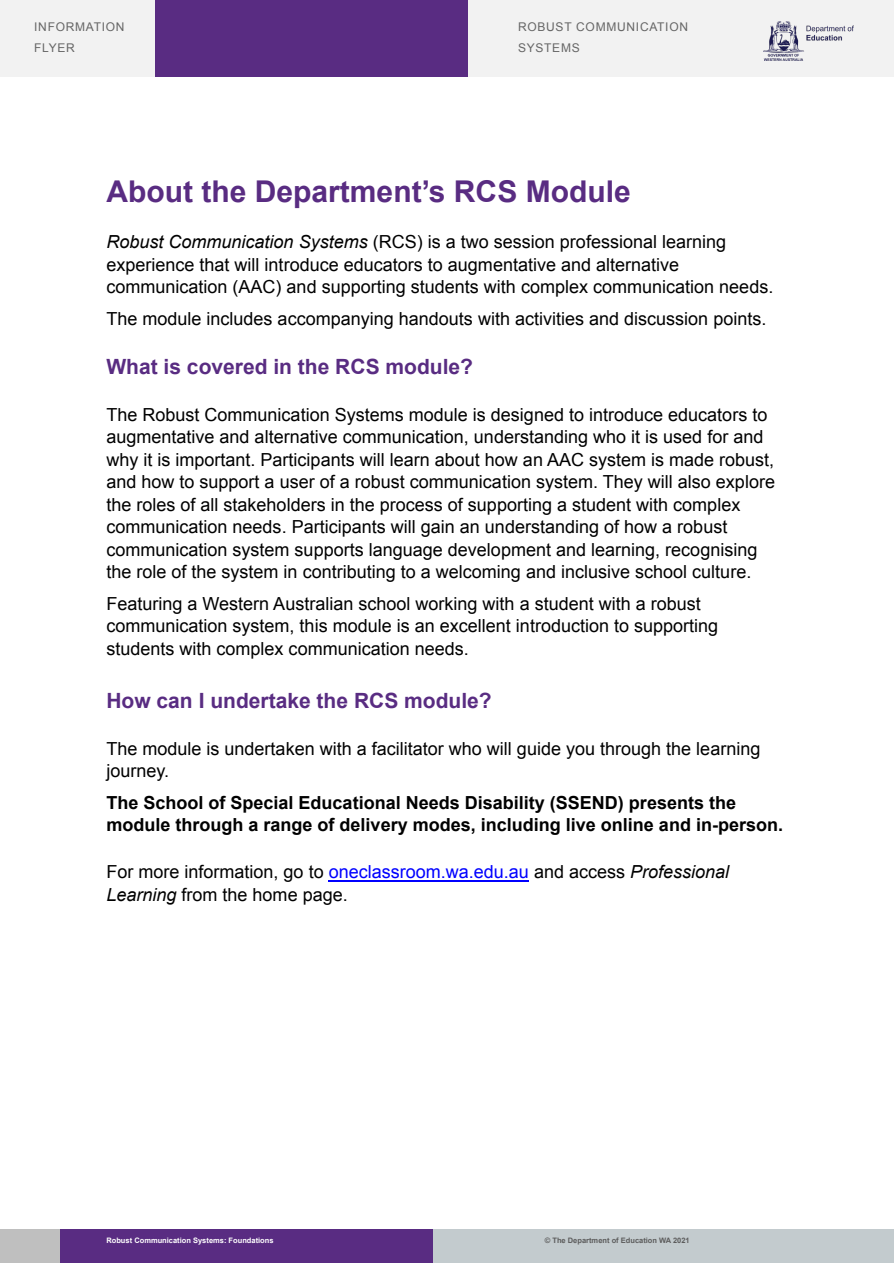
<style>
.page{position:relative;width:894px;height:1263px;background:#fff}
.page>*{position:absolute;margin:0;border:0;box-sizing:border-box;transform-origin:0 0}
.t1{font:700 30px "Arial";color:#592c82}
.t2{font:700 21px "Arial";color:#592c82}
.t3{font:18px/22.5px "Arial";color:#000}
.t4{font:700 18px/22.5px "Arial";color:#000}
.t5{font:12px/21px "Arial";letter-spacing:.06em;color:#666}
.t6{font:700 7.5px "Arial";color:#fff}
.t7{font:700 7.5px "Arial";color:#5c5c5c}
.s1{font-style:italic}
.s2{color:#00f}
</style>
<div class="page">
<div style="left:0;top:1229px;width:60px;height:34px;background:#bfbfbf"></div>
<div style="left:60px;top:1229px;width:373px;height:34px;background:#592c82"></div>
<div style="left:433px;top:1229px;width:460px;height:34px;background:#c3cbce"></div>
<div style="left:154px;top:0;width:327px;height:77px;background:#592c82"></div>
<div style="left:0;top:0;width:154px;height:77px;background:#f2f2f2"></div>
<div style="left:468px;top:0;width:425px;height:77px;background:#f2f2f2"></div>
<img style="left:763px;top:21px;width:90px;height:39px">
<hr style="left:328px;top:880px;width:201px;height:1px;background:#00f">
<p class="t5" style="left:34px;top:18px;width:92px">INFORMATION<br>FLYER</p>
<p class="t5" style="left:518px;top:18px;width:171px">ROBUST COMMUNICATION<br>SYSTEMS</p>
<h1 class="t1" style="left:106px;top:180px;width:525px">About the Department’s RCS Module</h1>
<p class="t3" style="left:106px;top:232px;width:668px"><span class="s1">Robust Communication Systems</span> (RCS) is a two session professional learning experience that will introduce educators to augmentative and alternative communication (AAC) and supporting students with complex communication needs.</p>
<p class="t3" style="left:106px;top:309px;width:661px">The module includes accompanying handouts with activities and discussion points.</p>
<p class="t2" style="left:106px;top:359px;width:368px">What is covered in the RCS module?</p>
<p class="t3" style="left:106px;top:405px;width:670px">The Robust Communication Systems module is designed to introduce educators to augmentative and alternative communication, understanding who it is used for and why it is important. Participants will learn about how an AAC system is made robust, and how to support a user of a robust communication system. They will also explore the roles of all stakeholders in the process of supporting a student with complex communication needs. Participants will gain an understanding of how a robust communication system supports language development and learning, recognising the role of the system in contributing to a welcoming and inclusive school culture.</p>
<p class="t3" style="left:106px;top:594px;width:613px">Featuring a Western Australian school working with a student with a robust communication system, this module is an excellent introduction to supporting students with complex communication needs.</p>
<p class="t2" style="left:106px;top:692px;width:387px">How can I undertake the RCS module?</p>
<p class="t3" style="left:106px;top:739px;width:655px">The module is undertaken with a facilitator who will guide you through the learning journey.</p>
<p class="t4" style="left:106px;top:793px;width:678px">The School of Special Educational Needs Disability (SSEND) presents the module through a range of delivery modes, including live online and in-person.</p>
<p class="t3" style="left:106px;top:862px;width:624px">For more information, go to <span class="s2">oneclassroom.wa.edu.au</span> and access <span class="s1">Professional<br>Learning</span> from the home page.</p>
<p class="t6" style="left:106px;top:1237px;width:169px">Robust Communication Systems: Foundations</p>
<p class="t7" style="left:544px;top:1237px;width:146px">© The Department of Education WA 2021</p>
</div>
